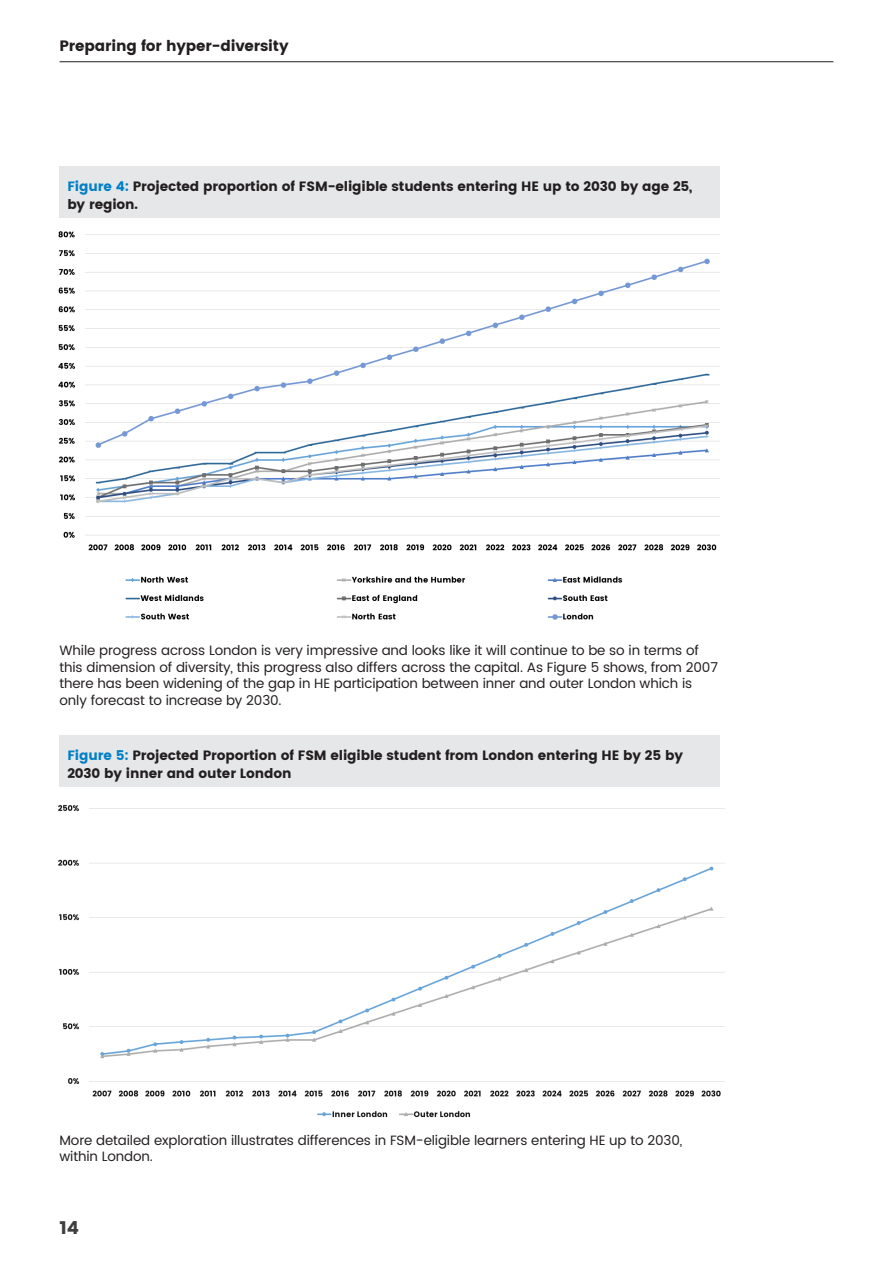
<style>
.page{position:relative;width:893px;height:1263px;background:#fff}
.page>*{position:absolute;margin:0;border:0;box-sizing:border-box;transform-origin:0 0}
.t1{font:18px "Poppins";color:#3e3e3f}
.t2{font:15px "Poppins";letter-spacing:-.01em;color:#231f20}
.Body_Copy{font:13.5px/16.5px "Poppins";letter-spacing:-.01em;color:#231f20}
.Table_Header{font:13.5px/18px "Poppins";letter-spacing:-.01em;color:#231f20}
.s1{color:#0080c5}
</style>
<div class="page">
<hr style="left:60px;top:61px;width:773px;height:1px;background:#231f20">
<div style="left:60px;top:167px;width:660px;height:51px;background:#e6e7e9"></div>
<div style="left:60px;top:736px;width:660px;height:51px;background:#e6e7e9"></div>
<img style="left:58px;top:231px;width:662px;height:389px">
<img style="left:58px;top:804px;width:667px;height:314px">
<p class="t2" style="left:60px;top:37px;width:231px">Preparing for hyper-diversity</p>
<p class="Table_Header" style="left:67px;top:177px;width:627px"><span class="s1">Figure 4:</span> Projected proportion of FSM-eligible students entering HE up to 2030 by age 25, by region.</p>
<p class="Body_Copy" style="left:60px;top:643px;width:660px">While progress across London is very impressive and looks like it will continue to be so in terms of this dimension of diversity, this progress also differs across the capital. As Figure 5 shows, from 2007 there has been widening of the gap in HE participation between inner and outer London which is only forecast to increase by 2030.</p>
<p class="Table_Header" style="left:67px;top:746px;width:617px"><span class="s1">Figure 5:</span> Projected Proportion of FSM eligible student from London entering HE by 25 by<br>2030 by inner and outer London</p>
<p class="Body_Copy" style="left:60px;top:1132px;width:624px">More detailed exploration illustrates differences in FSM-eligible learners entering HE up to 2030, within London.</p>
<h1 class="t1" style="left:60px;top:1217px;width:21px">14</h1>
</div>
